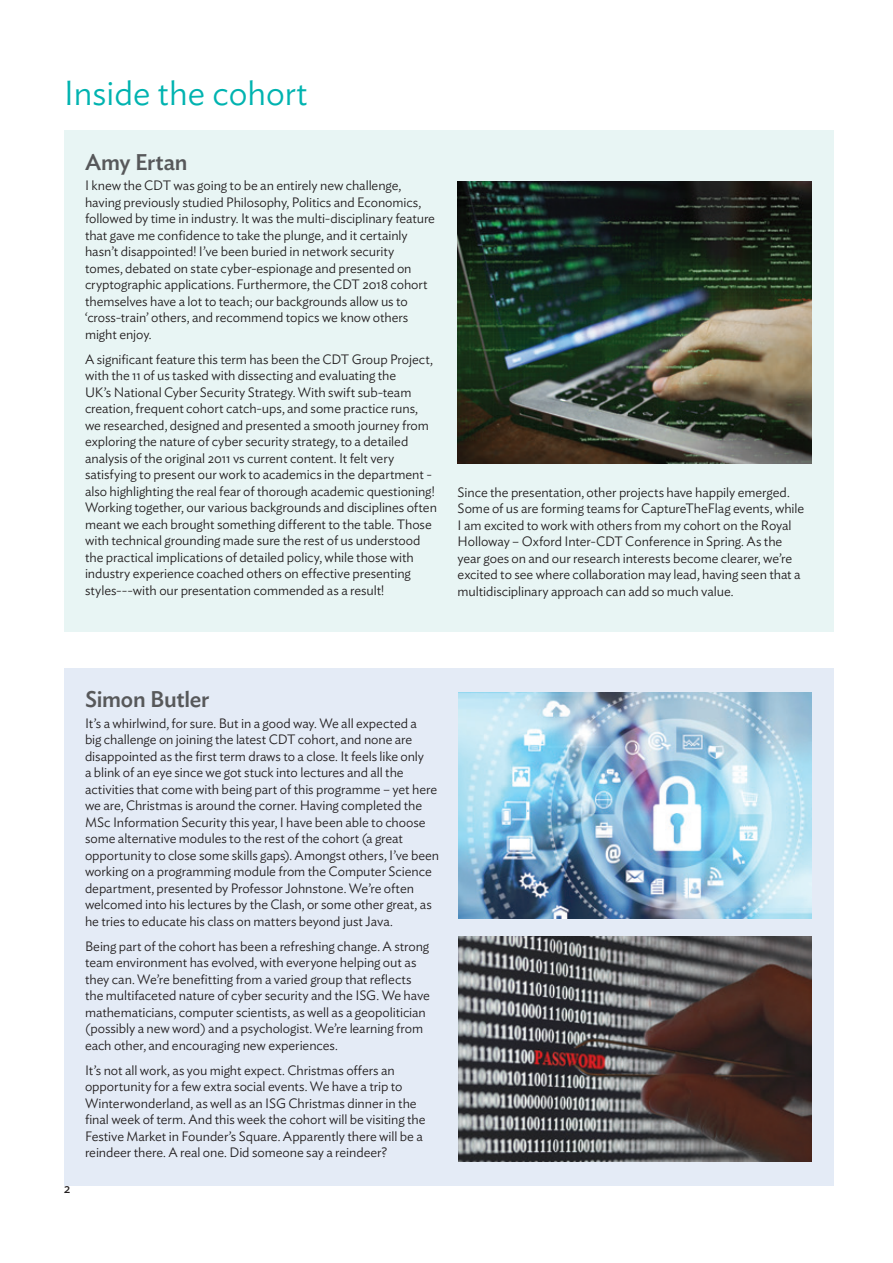
<style>
.page{position:relative;width:893px;height:1263px;background:#fff}
.page>*{position:absolute;margin:0;border:0;box-sizing:border-box;transform-origin:0 0}
.t1{font:300 34.5px "Ideal Sans";color:#00b3b0}
.t2{font:500 22.5px "Ideal Sans";letter-spacing:-.015em;color:#57585a}
.t3{font:300 13.5px/16.5px "Ideal Sans";letter-spacing:-.005em;color:#231f20}
.t4{font:13.5px "Ideal Sans";color:#231f20}
</style>
<div class="page">
<div style="left:64px;top:130px;width:769px;height:502px;background:#e8f5f4"></div>
<div style="left:64px;top:668px;width:769px;height:518px;background:#e4ebf6"></div>
<img style="left:458px;top:693px;width:353px;height:225px">
<img style="left:458px;top:181px;width:353px;height:282px">
<img style="left:458px;top:936px;width:353px;height:225px">
<hr style="left:892px;top:0;width:1px;height:1263px;background:#d8e2f2">
<h1 class="t1" style="left:64px;top:66px;width:246px">Inside the cohort</h1>
<h2 class="t2" style="left:85px;top:144px;width:104px">Amy Ertan</h2>
<p class="t3" style="left:85px;top:176px;width:351px">I knew the CDT was going to be an entirely new challenge, having previously studied Philosophy, Politics and Economics, followed by time in industry. It was the multi-disciplinary feature that gave me confidence to take the plunge, and it certainly hasn’t disappointed! I’ve been buried in network security tomes, debated on state cyber-espionage and presented on cryptographic applications. Furthermore, the CDT 2018 cohort themselves have a lot to teach; our backgrounds allow us to ‘cross-train’ others, and recommend topics we know others might enjoy.</p>
<p class="t3" style="left:85px;top:350px;width:353px">A significant feature this term has been the CDT Group Project, with the 11 of us tasked with dissecting and evaluating the<br>UK’s National Cyber Security Strategy. With swift sub-team creation, frequent cohort catch-ups, and some practice runs, we researched, designed and presented a smooth journey from exploring the nature of cyber security strategy, to a detailed analysis of the original 2011 vs current content. It felt very satisfying to present our work to academics in the department - also highlighting the real fear of thorough academic questioning!<br>Working together, our various backgrounds and disciplines often meant we each brought something different to the table. Those with technical grounding made sure the rest of us understood the practical implications of detailed policy, while those with industry experience coached others on effective presenting styles---with our presentation commended as a result!</p>
<p class="t3" style="left:458px;top:483px;width:348px">Since the presentation, other projects have happily emerged.<br>Some of us are forming teams for CaptureTheFlag events, while I am excited to work with others from my cohort on the Royal Holloway – Oxford Inter-CDT Conference in Spring. As the year goes on and our research interests become clearer, we’re excited to see where collaboration may lead, having seen that a multidisciplinary approach can add so much value.</p>
<p class="t4" style="left:64px;top:1178px;width:8px">2</p>
<h2 class="t2" style="left:85px;top:682px;width:126px">Simon Butler</h2>
<p class="t3" style="left:85px;top:714px;width:356px">It’s a whirlwind, for sure. But in a good way. We all expected a<br>big challenge on joining the latest CDT cohort, and none are disappointed as the first term draws to a close. It feels like only<br>a blink of an eye since we got stuck into lectures and all the activities that come with being part of this programme – yet here we are, Christmas is around the corner. Having completed the MSc Information Security this year, I have been able to choose some alternative modules to the rest of the cohort (a great opportunity to close some skills gaps). Amongst others, I’ve been working on a programming module from the Computer Science department, presented by Professor Johnstone. We’re often welcomed into his lectures by the Clash, or some other great, as he tries to educate his class on matters beyond just Java.</p>
<p class="t3" style="left:85px;top:937px;width:346px">Being part of the cohort has been a refreshing change. A strong team environment has evolved, with everyone helping out as they can. We’re benefitting from a varied group that reflects the multifaceted nature of cyber security and the ISG. We have mathematicians, computer scientists, as well as a geopolitician (possibly a new word) and a psychologist. We’re learning from each other, and encouraging new experiences.</p>
<p class="t3" style="left:85px;top:1061px;width:342px">It’s not all work, as you might expect. Christmas offers an opportunity for a few extra social events. We have a trip to Winterwonderland, as well as an ISG Christmas dinner in the final week of term. And this week the cohort will be visiting the Festive Market in Founder’s Square. Apparently there will be a reindeer there. A real one. Did someone say a reindeer?</p>
</div>
